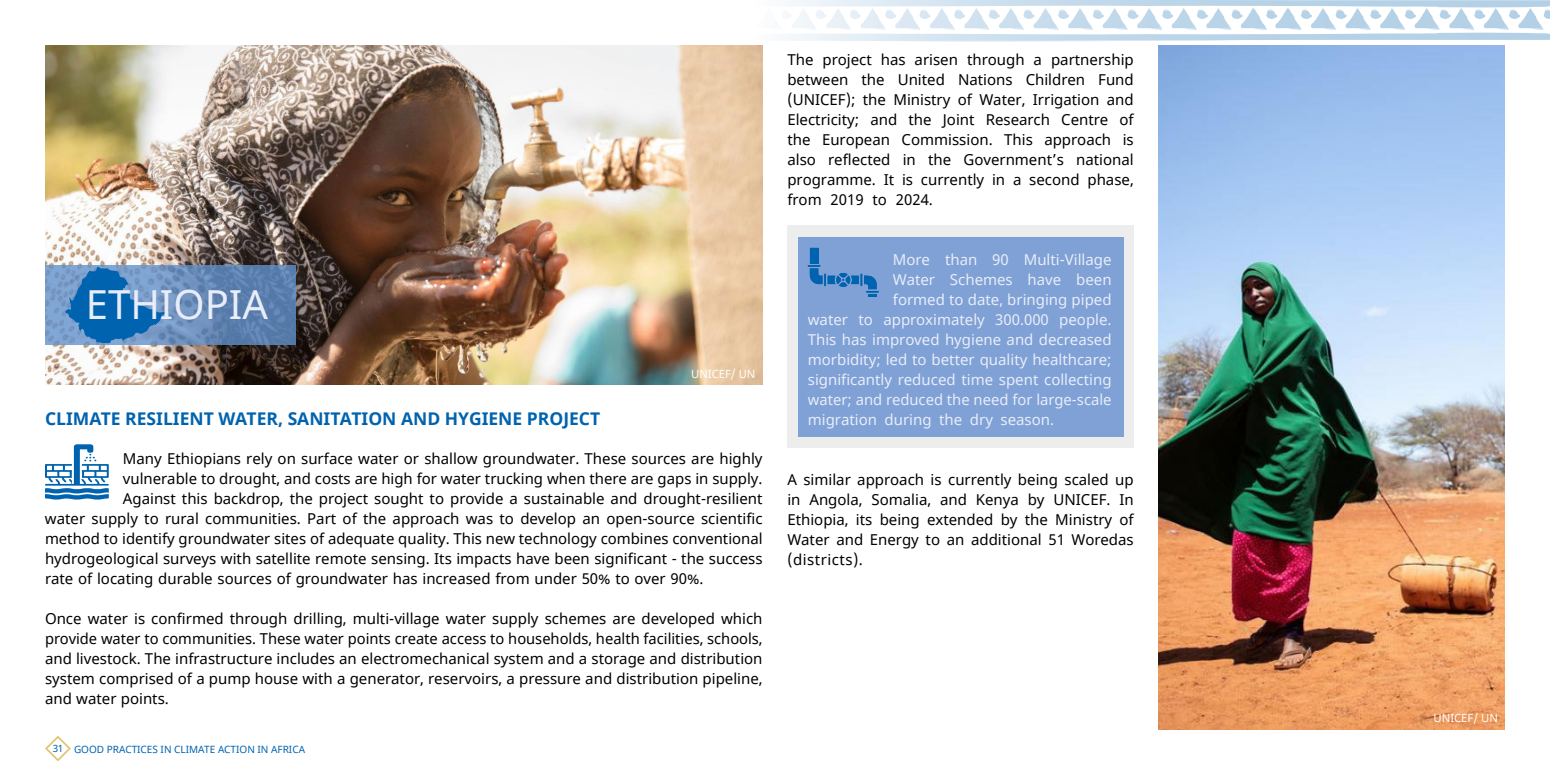
<style>
.page{position:relative;width:1550px;height:775px;background:#fff}
.page>*{position:absolute;margin:0;border:0;box-sizing:border-box;transform-origin:0 0}
.t1{font:40px "Noto Sans";color:#e9edf9}
.t2{font:700 17.5px "Noto Sans";color:#0063af}
.t3{font:15px/20px "Noto Sans";color:#000;text-align:justify}
.t4{font:15px "Noto Sans";color:#e9edf9}
.t5{font:11.25px "Noto Sans";color:#fff}
.t6{font:10px "Noto Sans";color:#0063af}
</style>
<div class="page">
<svg style="left:45px;top:736px;width:26px;height:25px"></svg>
<svg style="left:788px;top:0;width:762px;height:42px"></svg>
<img style="left:45px;top:45px;width:718px;height:340px">
<svg style="left:45px;top:265px;width:251px;height:80px;background:#6588b6"></svg>
<svg style="left:65px;top:266px;width:101px;height:77px;background:#377dbb"></svg>
<svg style="left:45px;top:444px;width:64px;height:56px"></svg>
<div style="left:787px;top:225px;width:347px;height:223px;background:#ededed"></div>
<div style="left:798px;top:237px;width:325px;height:200px;background:#7fa1d5"></div>
<svg style="left:808px;top:248px;width:71px;height:49px"></svg>
<img style="left:1159px;top:45px;width:346px;height:685px">
<h1 class="t1" style="left:86px;top:277px;width:184px">ETHIOPIA</h1>
<p class="t5" style="left:691px;top:366px;width:66px">UNICEF/ UN</p>
<p class="t2" style="left:45px;top:406px;width:557px">CLIMATE RESILIENT WATER, SANITATION AND HYGIENE PROJECT</p>
<p class="t3" style="left:123px;top:450px;width:641px">Many Ethiopians rely on surface water or shallow groundwater. These sources are highly</p>
<p class="t3" style="left:123px;top:470px;width:641px">vulnerable to drought, and costs are high for water trucking when there are gaps in supply.</p>
<p class="t3" style="left:123px;top:490px;width:641px">Against this backdrop, the project sought to provide a sustainable and drought-resilient</p>
<p class="t3" style="left:45px;top:510px;width:719px">water supply to rural communities. Part of the approach was to develop an open-source scientific</p>
<p class="t3" style="left:45px;top:530px;width:719px">method to identify groundwater sites of adequate quality. This new technology combines conventional</p>
<p class="t3" style="left:45px;top:550px;width:719px">hydrogeological surveys with satellite remote sensing. Its impacts have been significant - the success</p>
<p class="t3" style="left:45px;top:570px;width:660px">rate of locating durable sources of groundwater has increased from under 50% to over 90%.</p>
<p class="t3" style="left:45px;top:610px;width:719px">Once water is confirmed through drilling, multi-village water supply schemes are developed which provide water to communities. These water points create access to households, health facilities, schools, and livestock. The infrastructure includes an electromechanical system and a storage and distribution system comprised of a pump house with a generator, reservoirs a, pressure and distribution pipeline, and water points.</p>
<p class="t6" style="left:53px;top:741px;width:12px">31</p>
<p class="t6" style="left:74px;top:743px;width:233px">GOOD PRACTICES IN CLIMATE ACTION IN AFRICA</p>
<p class="t3" style="left:787px;top:50px;width:28px">The</p>
<p class="t3" style="left:822px;top:50px;width:51px">project</p>
<p class="t3" style="left:881px;top:50px;width:26px">has</p>
<p class="t3" style="left:915px;top:50px;width:45px">arisen</p>
<p class="t3" style="left:967px;top:50px;width:59px">through</p>
<p class="t3" style="left:1034px;top:50px;width:10px">a</p>
<p class="t3" style="left:1051px;top:50px;width:84px">partnership</p>
<p class="t3" style="left:787px;top:70px;width:63px">between</p>
<p class="t3" style="left:862px;top:70px;width:25px">the</p>
<p class="t3" style="left:898px;top:70px;width:49px">United</p>
<p class="t3" style="left:958px;top:70px;width:56px">Nations</p>
<p class="t3" style="left:1026px;top:70px;width:61px">Children</p>
<p class="t3" style="left:1098px;top:70px;width:37px">Fund</p>
<p class="t3" style="left:787px;top:90px;width:70px">(UNICEF);</p>
<p class="t3" style="left:863px;top:90px;width:25px">the</p>
<p class="t3" style="left:893px;top:90px;width:59px">Ministry</p>
<p class="t3" style="left:958px;top:90px;width:16px">of</p>
<p class="t3" style="left:979px;top:90px;width:48px">Water,</p>
<p class="t3" style="left:1033px;top:90px;width:68px">Irrigation</p>
<p class="t3" style="left:1107px;top:90px;width:28px">and</p>
<p class="t3" style="left:787px;top:110px;width:73px">Electricity;</p>
<p class="t3" style="left:870px;top:110px;width:28px">and</p>
<p class="t3" style="left:909px;top:110px;width:25px">the</p>
<p class="t3" style="left:943px;top:110px;width:33px">Joint</p>
<p class="t3" style="left:986px;top:110px;width:66px">Research</p>
<p class="t3" style="left:1061px;top:110px;width:49px">Centre</p>
<p class="t3" style="left:1120px;top:110px;width:16px">of</p>
<p class="t3" style="left:787px;top:130px;width:25px">the</p>
<p class="t3" style="left:822px;top:130px;width:70px">European</p>
<p class="t3" style="left:902px;top:130px;width:93px">Commission.</p>
<p class="t3" style="left:1004px;top:130px;width:30px">This</p>
<p class="t3" style="left:1044px;top:130px;width:68px">approach</p>
<p class="t3" style="left:1123px;top:130px;width:13px">is</p>
<p class="t3" style="left:787px;top:150px;width:30px">also</p>
<p class="t3" style="left:828px;top:150px;width:64px">reflected</p>
<p class="t3" style="left:903px;top:150px;width:15px">in</p>
<p class="t3" style="left:928px;top:150px;width:25px">the</p>
<p class="t3" style="left:964px;top:150px;width:102px">Government s’</p>
<p class="t3" style="left:1076px;top:150px;width:59px">national</p>
<p class="t3" style="left:787px;top:170px;width:90px">programme.</p>
<p class="t3" style="left:884px;top:170px;width:12px">It</p>
<p class="t3" style="left:902px;top:170px;width:13px">is</p>
<p class="t3" style="left:921px;top:170px;width:65px">currently</p>
<p class="t3" style="left:992px;top:170px;width:15px">in</p>
<p class="t3" style="left:1013px;top:170px;width:10px">a</p>
<p class="t3" style="left:1029px;top:170px;width:52px">second</p>
<p class="t3" style="left:1087px;top:170px;width:48px">phase,</p>
<p class="t3" style="left:787px;top:190px;width:36px">from</p>
<p class="t3" style="left:831px;top:190px;width:35px">2019</p>
<p class="t3" style="left:873px;top:190px;width:16px">to</p>
<p class="t3" style="left:896px;top:190px;width:39px">2024.</p>
<p class="t4" style="left:893px;top:250px;width:39px">More</p>
<p class="t4" style="left:945px;top:250px;width:34px">than</p>
<p class="t4" style="left:992px;top:250px;width:18px">90</p>
<p class="t4" style="left:1024px;top:250px;width:89px">Multi-Village</p>
<p class="t4" style="left:950px;top:270px;width:64px">Schemes</p>
<p class="t4" style="left:1028px;top:270px;width:35px">have</p>
<p class="t4" style="left:1076px;top:270px;width:37px">been</p>
<p class="t4" style="left:893px;top:270px;width:44px">Water</p>
<p class="t4" style="left:893px;top:290px;width:220px">formed to date, bringing piped</p>
<p class="t4" style="left:1059px;top:310px;width:54px">people.</p>
<p class="t4" style="left:883px;top:310px;width:103px">approximately</p>
<p class="t4" style="left:995px;top:310px;width:55px">300.000</p>
<p class="t4" style="left:808px;top:310px;width:42px">water</p>
<p class="t4" style="left:808px;top:330px;width:305px">This has improved hygiene and decreased</p>
<p class="t4" style="left:808px;top:350px;width:305px">morbidity; led to better quality healthcare;</p>
<p class="t4" style="left:808px;top:370px;width:305px">significantly reduced time spent collecting</p>
<p class="t4" style="left:808px;top:390px;width:305px">water; and reduced the need for large-scale</p>
<p class="t4" style="left:1001px;top:410px;width:55px">season.</p>
<p class="t4" style="left:859px;top:310px;width:16px">to</p>
<p class="t4" style="left:885px;top:410px;width:49px">during</p>
<p class="t4" style="left:939px;top:410px;width:25px">the</p>
<p class="t4" style="left:970px;top:410px;width:25px">dry</p>
<p class="t4" style="left:808px;top:410px;width:71px">migration</p>
<p class="t3" style="left:787px;top:470px;width:348px;text-align:right">A similar approach is currently being scaled up<br>In</p>
<p class="t3" style="left:809px;top:490px;width:55px">Angola,</p>
<p class="t3" style="left:872px;top:490px;width:61px">Somalia,</p>
<p class="t3" style="left:940px;top:490px;width:28px">and</p>
<p class="t3" style="left:1028px;top:490px;width:18px">by</p>
<p class="t3" style="left:787px;top:490px;width:15px">in</p>
<p class="t3" style="left:1053px;top:490px;width:59px">UNICEF.</p>
<p class="t3" style="left:976px;top:490px;width:45px">Kenya</p>
<p class="t3" style="left:1120px;top:510px;width:16px">of</p>
<p class="t3" style="left:787px;top:510px;width:348px;text-align:left">Ethiopia,<br>Water and Energy to an additional 51 Woredas (districts .(</p>
<p class="t3" style="left:880px;top:510px;width:42px">being</p>
<p class="t3" style="left:927px;top:510px;width:68px">extended</p>
<p class="t3" style="left:1001px;top:510px;width:18px">by</p>
<p class="t3" style="left:1025px;top:510px;width:25px">the</p>
<p class="t3" style="left:856px;top:510px;width:18px">its</p>
<p class="t3" style="left:1055px;top:510px;width:59px">Ministry</p>
<p class="t5" style="left:1434px;top:711px;width:66px">UNICEF/ UN</p>
</div>
